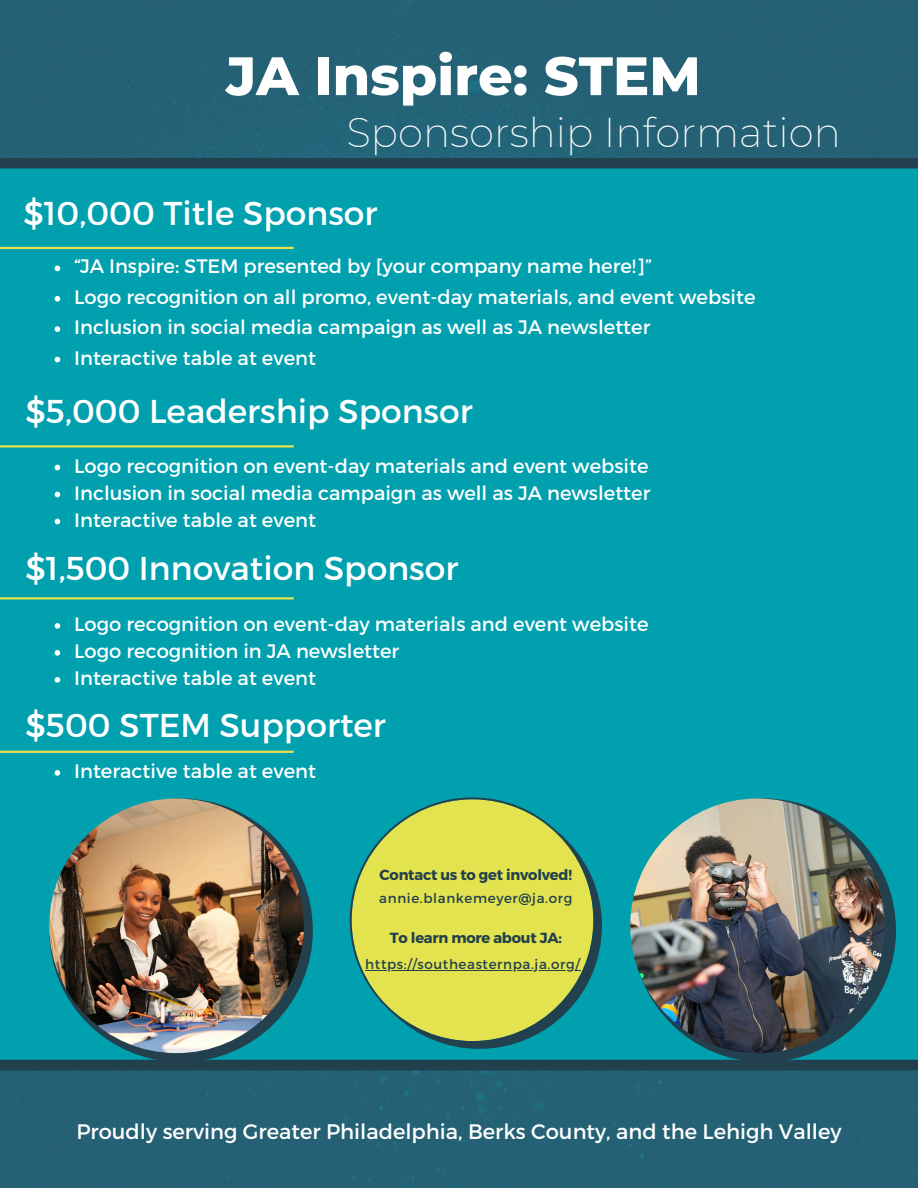
<style>
.page{position:relative;width:918px;height:1188px;background:#256175}
.page>*{position:absolute;margin:0;border:0;box-sizing:border-box;transform-origin:0 0}
.t1{font:800 54px "Montserrat";color:#fff}
.t2{font:200 40.5px "Montserrat";color:#fff}
.t3{font:33px "Montserrat";color:#fff}
.t4{font:21px "Montserrat";color:#fff}
.t5{font:19.5px "Montserrat";color:#fff}
.t6{font:700 14.7px "Montserrat";letter-spacing:-.015em;color:#22404d}
.t7{font:13.5px "Montserrat";letter-spacing:.045em;color:#22404d}
</style>
<div class="page">
<div style="left:0;top:158px;width:918px;height:912px;background:#00a0af"></div>
<hr style="left:0;top:247px;width:294px;height:2px;background:#e3e24f">
<hr style="left:0;top:445px;width:294px;height:3px;background:#e3e24f">
<hr style="left:0;top:597px;width:294px;height:2px;background:#e3e24f">
<svg style="left:350px;top:797px;width:252px;height:252px;fill:#e3e24f"></svg>
<hr style="left:365px;top:970px;width:215px;height:1px;background:#22404d">
<hr style="left:0;top:751px;width:294px;height:2px;background:#e3e24f">
<div style="left:49px;top:799px;width:264px;height:263px;background:#22404d;border-radius:50%"></div>
<img style="left:49px;top:799px;width:255px;height:254px;border-radius:50%">
<div style="left:632px;top:799px;width:264px;height:263px;background:#22404d;border-radius:50%"></div>
<img style="left:630px;top:799px;width:255px;height:254px;border-radius:50%">
<svg style="left:55px;top:770px;width:5px;height:6px"></svg>
<svg style="left:55px;top:266px;width:5px;height:5px"></svg>
<svg style="left:55px;top:296px;width:5px;height:6px"></svg>
<svg style="left:55px;top:326px;width:5px;height:6px"></svg>
<svg style="left:55px;top:357px;width:5px;height:5px"></svg>
<svg style="left:55px;top:465px;width:5px;height:5px"></svg>
<svg style="left:55px;top:492px;width:5px;height:5px"></svg>
<svg style="left:55px;top:519px;width:5px;height:5px"></svg>
<svg style="left:55px;top:623px;width:5px;height:6px"></svg>
<svg style="left:55px;top:650px;width:5px;height:6px"></svg>
<svg style="left:55px;top:677px;width:5px;height:6px"></svg>
<p class="t1" style="left:226px;top:43px;width:476px">JA Inspire: STEM</p>
<p class="t2" style="left:346px;top:108px;width:496px">Sponsorship Information</p>
<h3 class="t3" style="left:23px;top:192px;width:356px">$10,000 Title Sponsor</h3>
<h3 class="t5" style="left:74px;top:254px;width:579px">“JA Inspire: STEM presented by [your company name here!]”</h3>
<p class="t5" style="left:74px;top:284px;width:683px">Logo recognition on all promo, event-day materials, and event website</p>
<p class="t5" style="left:74px;top:315px;width:578px">Inclusion in social media campaign as well as JA newsletter</p>
<p class="t5" style="left:74px;top:345px;width:243px">Interactive table at event</p>
<p class="t3" style="left:26px;top:389px;width:449px">$5,000 Leadership Sponsor</p>
<p class="t5" style="left:74px;top:453px;width:576px">Logo recognition on event-day materials and event website</p>
<h3 class="t5" style="left:74px;top:480px;width:578px">Inclusion in social media campaign as well as JA newsletter</h3>
<p class="t5" style="left:74px;top:507px;width:243px">Interactive table at event</p>
<p class="t3" style="left:26px;top:547px;width:434px">$1,500 Innovation Sponsor</p>
<p class="t5" style="left:74px;top:611px;width:576px">Logo recognition on event-day materials and event website</p>
<p class="t5" style="left:74px;top:638px;width:326px">Logo recognition in JA newsletter</p>
<p class="t5" style="left:74px;top:665px;width:243px">Interactive table at event</p>
<h5 class="t3" style="left:26px;top:704px;width:362px">$500 STEM Supporter</h5>
<p class="t5" style="left:74px;top:758px;width:243px">Interactive table at event</p>
<h1 class="t6" style="left:380px;top:865px;width:194px">Contact us to get involved!</h1>
<h2 class="t7" style="left:379px;top:889px;width:195px">annie.blankemeyer@ja.org</h2>
<h3 class="t6" style="left:390px;top:929px;width:174px">To learn more about JA:</h3>
<p class="t7" style="left:365px;top:956px;width:216px">https://southeasternpa.ja.org/</p>
<p class="t4" style="left:76px;top:1118px;width:767px">Proudly serving Greater Philadelphia, Berks County, and the Lehigh Valley</p>
</div>
